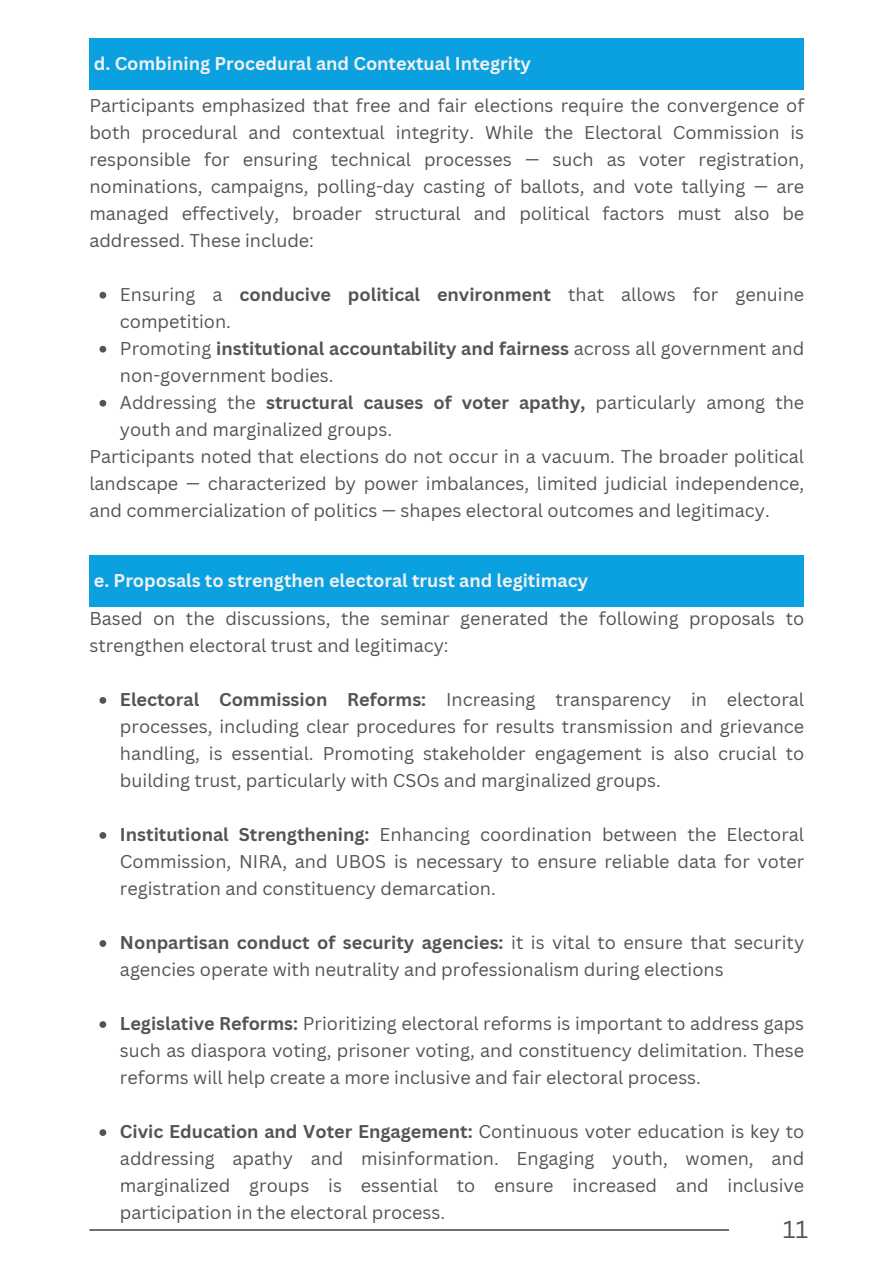
<style>
.page{position:relative;width:894px;height:1264px;background:#fff}
.page>*{position:absolute;margin:0;border:0;box-sizing:border-box;transform-origin:0 0}
.t1{font:24px "Canva Sans";color:#545454}
.t2{font:18px/27px "Canva Sans";color:#545454;text-align:justify}
.t3{font:700 18px "Canva Sans";color:#f1f1f1}
.s1{font-weight:700}
</style>
<div class="page">
<hr style="left:89px;top:1229px;width:639px;height:1px;background:#000">
<svg style="left:99px;top:292px;width:7px;height:6px"></svg>
<svg style="left:99px;top:346px;width:7px;height:6px"></svg>
<svg style="left:99px;top:400px;width:7px;height:6px"></svg>
<svg style="left:99px;top:697px;width:7px;height:6px"></svg>
<svg style="left:99px;top:832px;width:7px;height:6px"></svg>
<svg style="left:99px;top:940px;width:7px;height:6px"></svg>
<svg style="left:99px;top:1021px;width:7px;height:6px"></svg>
<svg style="left:99px;top:1129px;width:7px;height:6px"></svg>
<div style="left:89px;top:38px;width:715px;height:51px;background:#0ba1e1"></div>
<div style="left:89px;top:554px;width:715px;height:52px;background:#0ba1e1"></div>
<h1 class="t3" style="left:94px;top:51px;width:438px">d. Combining Procedural and Contextual Integrity</h1>
<h1 class="t2" style="left:89px;top:91px;width:716px">Participants emphasized that free and fair elections require the convergence of both procedural and contextual integrity. While the Electoral Commission is responsible for ensuring technical processes — such as voter registration, nominations, campaigns, polling-day casting of ballots, and vote tallying — are managed effectively, broader structural and political factors must also be addressed. These include:</h1>
<p class="t2" style="left:120px;top:280px;width:685px">Ensuring a <span class="s1">conducive political environment</span> that allows for genuine competition.</p>
<p class="t2" style="left:120px;top:334px;width:685px">Promoting <span class="s1">institutional accountability and fairness</span> across all government and non-government bodies.</p>
<p class="t2" style="left:120px;top:388px;width:685px">Addressing the <span class="s1">structural causes of voter apathy,</span> particularly among the youth and marginalized groups.</p>
<p class="t2" style="left:89px;top:442px;width:716px">Participants noted that elections do not occur in a vacuum. The broader political landscape — characterized by power imbalances, limited judicial independence, and commercialization of politics — shapes electoral outcomes and legitimacy.</p>
<p class="t3" style="left:94px;top:568px;width:495px">e. Proposals to strengthen electoral trust and legitimacy</p>
<p class="t2" style="left:89px;top:604px;width:716px">Based on the discussions, the seminar generated the following proposals to strengthen electoral trust and legitimacy:</p>
<p class="t2" style="left:120px;top:685px;width:685px"><span class="s1">Electoral Commission Reforms:</span> Increasing transparency in electoral processes, including clear procedures for results transmission and grievance handling, is essential. Promoting stakeholder engagement is also crucial to building trust, particularly with CSOs and marginalized groups.</p>
<p class="t2" style="left:120px;top:820px;width:685px"><span class="s1">Institutional Strengthening:</span> Enhancing coordination between the Electoral Commission, NIRA, and UBOS is necessary to ensure reliable data for voter registration and constituency demarcation.</p>
<p class="t2" style="left:120px;top:928px;width:685px"><span class="s1">Nonpartisan conduct of security agencies:</span> it is vital to ensure that security agencies operate with neutrality and professionalism during elections</p>
<p class="t2" style="left:120px;top:1009px;width:685px"><span class="s1">Legislative Reforms:</span> Prioritizing electoral reforms is important to address gaps such as diaspora voting, prisoner voting, and constituency delimitation. These reforms will help create a more inclusive and fair electoral process.</p>
<p class="t2" style="left:120px;top:1117px;width:685px"><span class="s1">Civic Education and Voter Engagement:</span> Continuous voter education is key to addressing apathy and misinformation. Engaging youth, women, and marginalized groups is essential to ensure increased and inclusive participation in the electoral process.</p>
<p class="t1" style="left:782px;top:1212px;width:27px">11</p>
</div>
